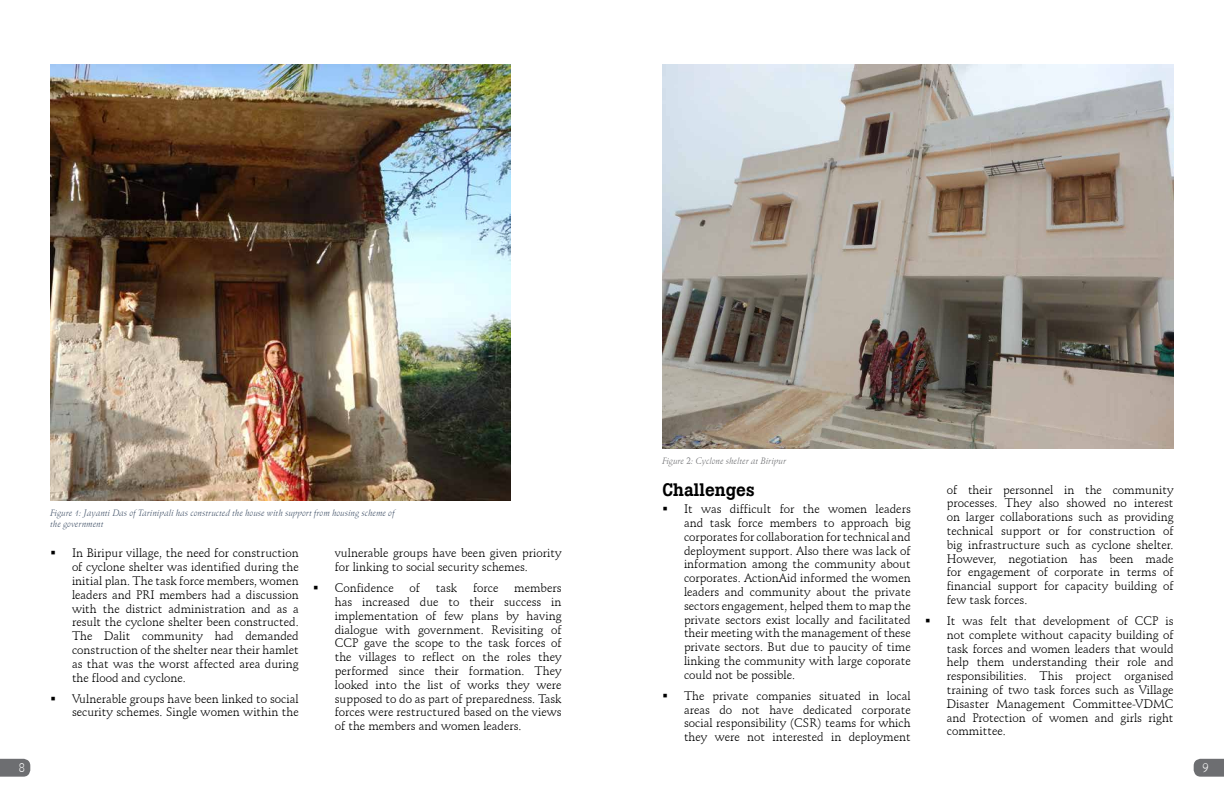
<style>
.page{position:relative;width:1224px;height:792px;background:#fff}
.page>*{position:absolute;margin:0;border:0;box-sizing:border-box;transform-origin:0 0}
.t1{font:500 18px "Boton";color:#000}
.t2{font:12px/13.8px "Schneidler BT";color:#000;text-align:justify}
.t3{font:12px "Schneidler BT";color:#fff}
.t4{font:italic 9px/10.8px "Schneidler BT";color:#44546a}
.t5{font:italic 9px "Schneidler BT";color:#6d6e71}
.s1{font-style:normal}
</style>
<div class="page">
<img style="left:50px;top:65px;width:460px;height:436px">
<img style="left:662px;top:65px;width:512px;height:383px">
<svg style="left:1194px;top:759px;width:30px;height:18px"></svg>
<svg style="left:0;top:759px;width:30px;height:18px"></svg>
<p class="t4" style="left:51px;top:508px;width:346px">Figure 1: Jayanti Das of Tarinipali has constructed the house with support from housing scheme of the government</p>
<p class="t2" style="left:335px;top:546px;width:228px">vulnerable groups have been given priority for linking to social security schemes.</p>
<p class="t2" style="left:313px;top:581px;width:82px">▪ Confidence</p>
<p class="t2" style="left:410px;top:581px;width:12px">of</p>
<p class="t2" style="left:436px;top:581px;width:23px">task</p>
<p class="t2" style="left:473px;top:581px;width:27px">force</p>
<p class="t2" style="left:72px;top:546px;width:228px;text-indent:-22px">▪ In Biripur village, the need for construction of cyclone shelter was identified during the initial plan. The task force members, women leaders and PRI members had a discussion with the district administration and as a result the cyclone shelter been constructed.<br>The Dalit community had demanded construction of the shelter near their hamlet as that was the worst affected area during the flood and cyclone.</p>
<p class="t2" style="left:50px;top:692px;width:250px;text-align:right">▪ Vulnerable groups have been linked to social security schemes. Single women within the</p>
<p class="t2" style="left:335px;top:581px;width:228px;text-indent:179px">members has increased due to their success in implementation of few plans by having dialogue with government. Revisiting of CCP gave the scope to the task forces of the villages to reflect on the roles they performed since their formation. They looked into the list of works they were supposed to do as part of preparedness. Task forces were restructured based on the views of the members and women leaders.</p>
<p class="t5" style="left:662px;top:456px;width:126px">Figure <span class="s1">2</span>: Cyclone shelter at Biripur</p>
<h1 class="t1" style="left:662px;top:479px;width:94px">Challenges</h1>
<p class="t2" style="left:684px;top:502px;width:228px;text-indent:-22px">▪ It was difficult for the women leaders and task force members to approach big corporates for collaboration for technical and deployment support. Also there was lack of information among the community about corporates. ActionAid informed the women leaders and community about the private sectors engagement, helped them to map the private sectors exist locally and facilitated their meeting with the management of these private sectors. But due to paucity of time linking the community with large coporate could not be possible.</p>
<p class="t2" style="left:684px;top:689px;width:228px;text-indent:-22px">▪ The private companies situated in local areas do not have dedicated corporate social responsibility (CSR) teams for which they were not interested in deployment</p>
<p class="t2" style="left:947px;top:483px;width:228px">of their personnel in the community processes. They also showed no interest on larger collaborations such as providing technical support or for construction of big infrastructure such as cyclone shelter.<br>However, negotiation has been made for engagement of corporate in terms of financial support for capacity building of few task forces.</p>
<p class="t2" style="left:947px;top:614px;width:228px;text-indent:-22px">▪ It was felt that development of CCP is not complete without capacity building of task forces and women leaders that would help them understanding their role and responsibilities. This project organised training of two task forces such as Village Disaster Management Committee-VDMC and Protection of women and girls right committee.</p>
<p class="t3" style="left:19px;top:760px;width:8px">8</p>
<p class="t3" style="left:1203px;top:760px;width:8px">9</p>
</div>
